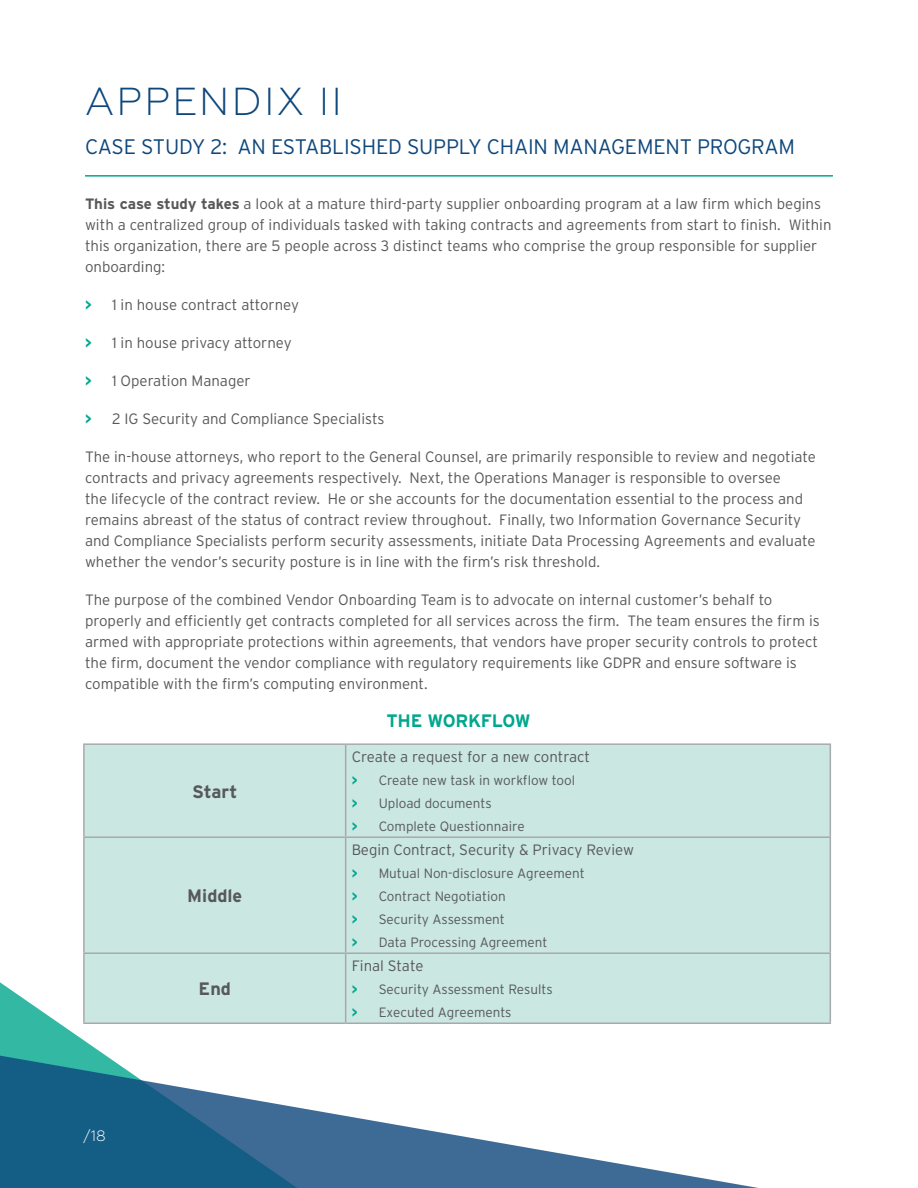
<style>
.page{position:relative;width:918px;height:1188px;background:#fff}
.page>*{position:absolute;margin:0;border:0;box-sizing:border-box;transform-origin:0 0}
.HEADLINE{font:300 39px "Geometria";letter-spacing:.055em;color:#0d477c}
.Body_Copy_-_Headers{font:300 21px "Interstate";letter-spacing:-.01em;color:#0d477c}
.t1{font:700 18px "Interstate";color:#57585a}
.Body_Copy{font:700 18px "Interstate";letter-spacing:-.01em;color:#00a78e}
.Body_Copy-2{font:300 15px/21px "Interstate";color:#57585a}
.Footnote{font:300 15px "Interstate";color:#57585a}
.t2{font:300 15px "Geometria";color:#fff}
.t3{font:300 13.5px "Interstate";color:#57585a}
.s1{font-weight:700}
.s2{font-weight:700;color:#00a78e}
</style>
<div class="page">
<svg style="left:0;top:982px;width:94px;height:65px;fill:#33b8a4"></svg>
<svg style="left:0;top:1047px;width:758px;height:141px"></svg>
<hr style="left:85px;top:175px;width:748px;height:2px;background:#00a78e">
<div style="left:85px;top:745px;width:745px;height:278px;background:#cae7e2"></div>
<hr style="left:83px;top:743px;width:263px;height:2px;background:#a8a9ad">
<hr style="left:83px;top:745px;width:2px;height:91px;background:#a8a9ad">
<hr style="left:346px;top:743px;width:485px;height:2px;background:#a8a9ad">
<hr style="left:345px;top:745px;width:1px;height:91px;background:#a8a9ad">
<hr style="left:830px;top:745px;width:1px;height:91px;background:#a8a9ad">
<hr style="left:83px;top:836px;width:263px;height:2px;background:#a8a9ad">
<hr style="left:83px;top:838px;width:2px;height:114px;background:#a8a9ad">
<hr style="left:346px;top:836px;width:485px;height:2px;background:#a8a9ad">
<hr style="left:345px;top:838px;width:1px;height:114px;background:#a8a9ad">
<hr style="left:830px;top:838px;width:1px;height:114px;background:#a8a9ad">
<hr style="left:83px;top:952px;width:263px;height:2px;background:#a8a9ad">
<hr style="left:83px;top:954px;width:2px;height:69px;background:#a8a9ad">
<hr style="left:346px;top:952px;width:485px;height:2px;background:#a8a9ad">
<hr style="left:345px;top:954px;width:1px;height:69px;background:#a8a9ad">
<hr style="left:830px;top:954px;width:1px;height:69px;background:#a8a9ad">
<hr style="left:83px;top:1023px;width:263px;height:1px;background:#a8a9ad">
<hr style="left:346px;top:1023px;width:485px;height:1px;background:#a8a9ad">
<p class="HEADLINE" style="left:85px;top:79px;width:258px">APPENDIX II</p>
<p class="Body_Copy_-_Headers" style="left:85px;top:135px;width:711px">CASE STUDY 2: AN ESTABLISHED SUPPLY CHAIN MANAGEMENT PROGRAM</p>
<p class="Body_Copy-2" style="left:85px;top:194px;width:748px"><span class="s1">This case study takes</span> a look at a mature third-party supplier onboarding program at a law firm which begins with a centralized group of individuals tasked with taking contracts and agreements from start to finish. Within this organization, there are 5 people across 3 distinct teams who comprise the group responsible for supplier onboarding:</p>
<p class="Body_Copy-2" style="left:85px;top:295px;width:215px"><span class="s2">&gt;</span> 1 in house contract attorney</p>
<p class="Body_Copy-2" style="left:85px;top:333px;width:208px"><span class="s2">&gt;</span> 1 in house privacy attorney</p>
<p class="Body_Copy-2" style="left:85px;top:371px;width:167px"><span class="s2">&gt;</span> 1 Operation Manager</p>
<p class="Body_Copy-2" style="left:85px;top:409px;width:301px"><span class="s2">&gt;</span> 2 IG Security and Compliance Specialists</p>
<p class="Body_Copy-2" style="left:85px;top:447px;width:732px">The in-house attorneys, who report to the General Counsel, are primarily responsible to review and negotiate contracts and privacy agreements respectively. Next, the Operations Manager is responsible to oversee<br>the lifecycle of the contract review. He or she accounts for the documentation essential to the process and remains abreast of the status of contract review throughout. Finally, two Information Governance Security and Compliance Specialists perform security assessments, initiate Data Processing Agreements and evaluate whether the vendor’s security posture is in line with the firm’s risk threshold.</p>
<p class="Body_Copy-2" style="left:85px;top:590px;width:736px">The purpose of the combined Vendor Onboarding Team is to advocate on internal customer’s behalf to properly and efficiently get contracts completed for all services across the firm. The team ensures the firm is armed with appropriate protections within agreements, that vendors have proper security controls to protect the firm, document the vendor compliance with regulatory requirements like GDPR and ensure software is compatible with the firm’s computing environment.</p>
<p class="Body_Copy" style="left:386px;top:711px;width:146px">THE WORKFLOW</p>
<p class="t2" style="left:83px;top:1127px;width:24px">/18</p>
<p class="t1" style="left:192px;top:782px;width:47px">Start</p>
<p class="t1" style="left:187px;top:886px;width:57px">Middle</p>
<p class="t1" style="left:199px;top:979px;width:34px">End</p>
<p class="Body_Copy-2" style="left:352px;top:746px;width:240px">Create a request for a new contract</p>
<p class="t3" style="left:352px;top:773px;width:225px"><span class="s2">&gt;</span> Create new task in workflow tool</p>
<p class="t3" style="left:352px;top:796px;width:142px"><span class="s2">&gt;</span> Upload documents</p>
<p class="t3" style="left:352px;top:819px;width:174px"><span class="s2">&gt;</span> Complete Questionnaire</p>
<p class="Footnote" style="left:352px;top:842px;width:284px">Begin Contract, Security &amp; Privacy Review</p>
<p class="t3" style="left:352px;top:866px;width:235px"><span class="s2">&gt;</span> Mutual Non-disclosure Agreement</p>
<p class="t3" style="left:352px;top:889px;width:156px"><span class="s2">&gt;</span> Contract Negotiation</p>
<p class="t3" style="left:352px;top:912px;width:155px"><span class="s2">&gt;</span> Security Assessment</p>
<p class="t3" style="left:352px;top:935px;width:197px"><span class="s2">&gt;</span> Data Processing Agreement</p>
<p class="Body_Copy-2" style="left:352px;top:955px;width:73px">Final State</p>
<p class="t3" style="left:352px;top:982px;width:202px"><span class="s2">&gt;</span> Security Assessment Results</p>
<p class="t3" style="left:352px;top:1005px;width:161px"><span class="s2">&gt;</span> Executed Agreements</p>
</div>
